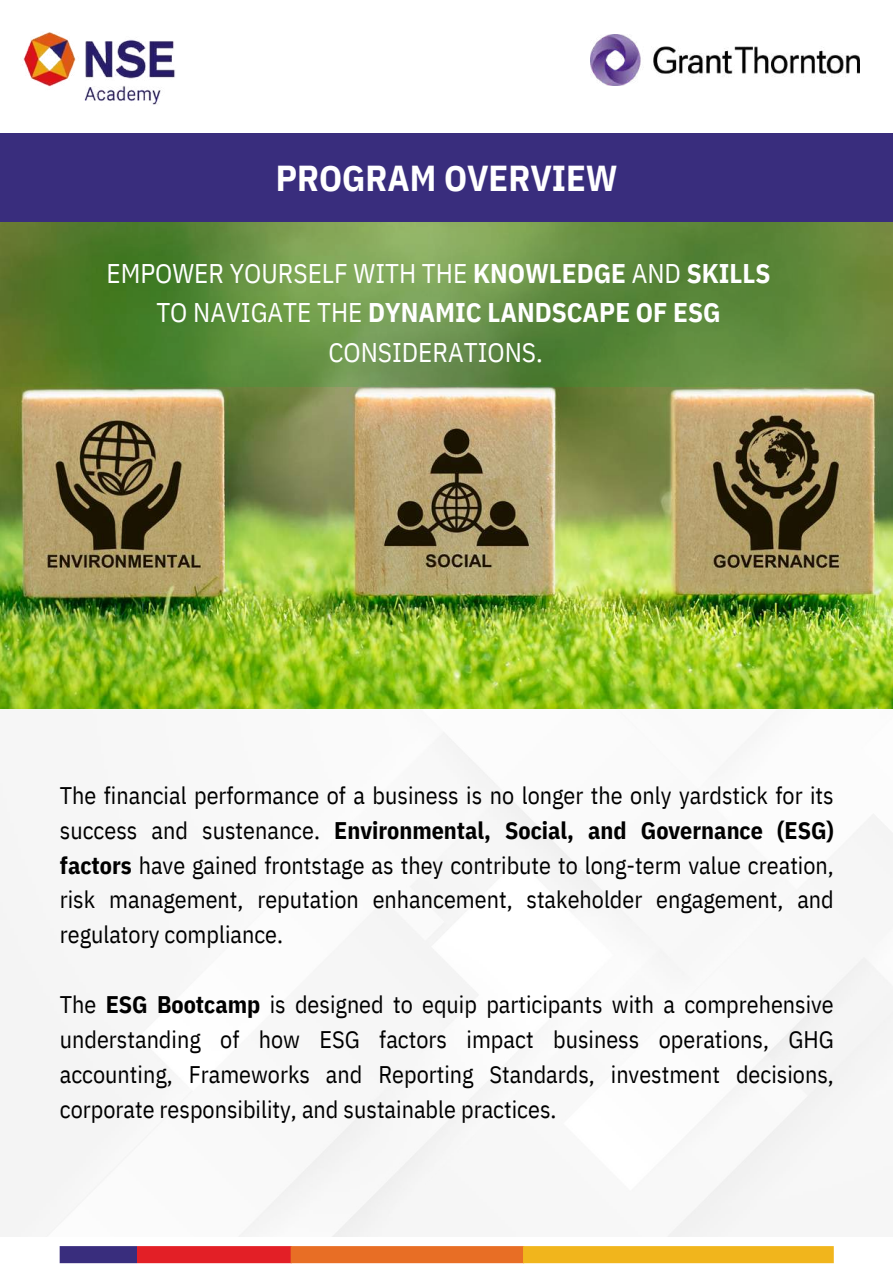
<style>
.page{position:relative;width:893px;height:1264px;background:#fff}
.page>*{position:absolute;margin:0;border:0;box-sizing:border-box;transform-origin:0 0}
.t1{font:700 36px "IBM Plex Sans Cond";color:#fff}
.t2{font:27px/39.3px "IBM Plex Sans Cond";color:#fff;text-align:center}
.t3{font:24px/34.8px "IBM Plex Sans Cond";color:#000;text-align:justify}
.s1{font-weight:700}
</style>
<div class="page">
<div style="left:60px;top:1245px;width:77px;height:18px;background:#392d7d"></div>
<div style="left:137px;top:1245px;width:155px;height:18px;background:#e31f26"></div>
<div style="left:290px;top:1245px;width:234px;height:18px;background:#e86e25"></div>
<div style="left:523px;top:1245px;width:310px;height:18px;background:#f1b51c"></div>
<img style="left:23px;top:32px;width:152px;height:73px">
<img style="left:0;top:708px;width:892px;height:527px">
<img style="left:0;top:386px;width:892px;height:322px">
<div style="left:0;top:133px;width:892px;height:89px;background:#392d7d"></div>
<img style="left:591px;top:34px;width:268px;height:51px">
<img style="left:0;top:222px;width:892px;height:164px">
<h1 class="t1" style="left:276px;top:154px;width:343px">PROGRAM OVERVIEW</h1>
<p class="t2" style="left:106px;top:253px;width:665px">EMPOWER YOURSELF WITH THE <span class="s1">KNOWLEDGE</span> AND <span class="s1">SKILLS<br></span>TO NAVIGATE THE <span class="s1">DYNAMIC LANDSCAPE OF ESG<br></span>CONSIDERATIONS.</p>
<p class="t3" style="left:60px;top:777px;width:775px">The financial performance of a business is no longer the only yardstick for its success and sustenance. <span class="s1">Environmental, Social, and Governance (ESG) factors</span> have gained frontstage as they contribute to long-term value creation, risk management, reputation enhancement, stakeholder engagement, and regulatory compliance.</p>
<p class="t3" style="left:60px;top:986px;width:775px">The <span class="s1">ESG Bootcamp</span> is designed to equip participants with a comprehensive understanding of how ESG factors impact business operations, GHG accounting, Frameworks and Reporting Standards, investment decisions, corporate responsibility, and sustainable practices.</p>
</div>
